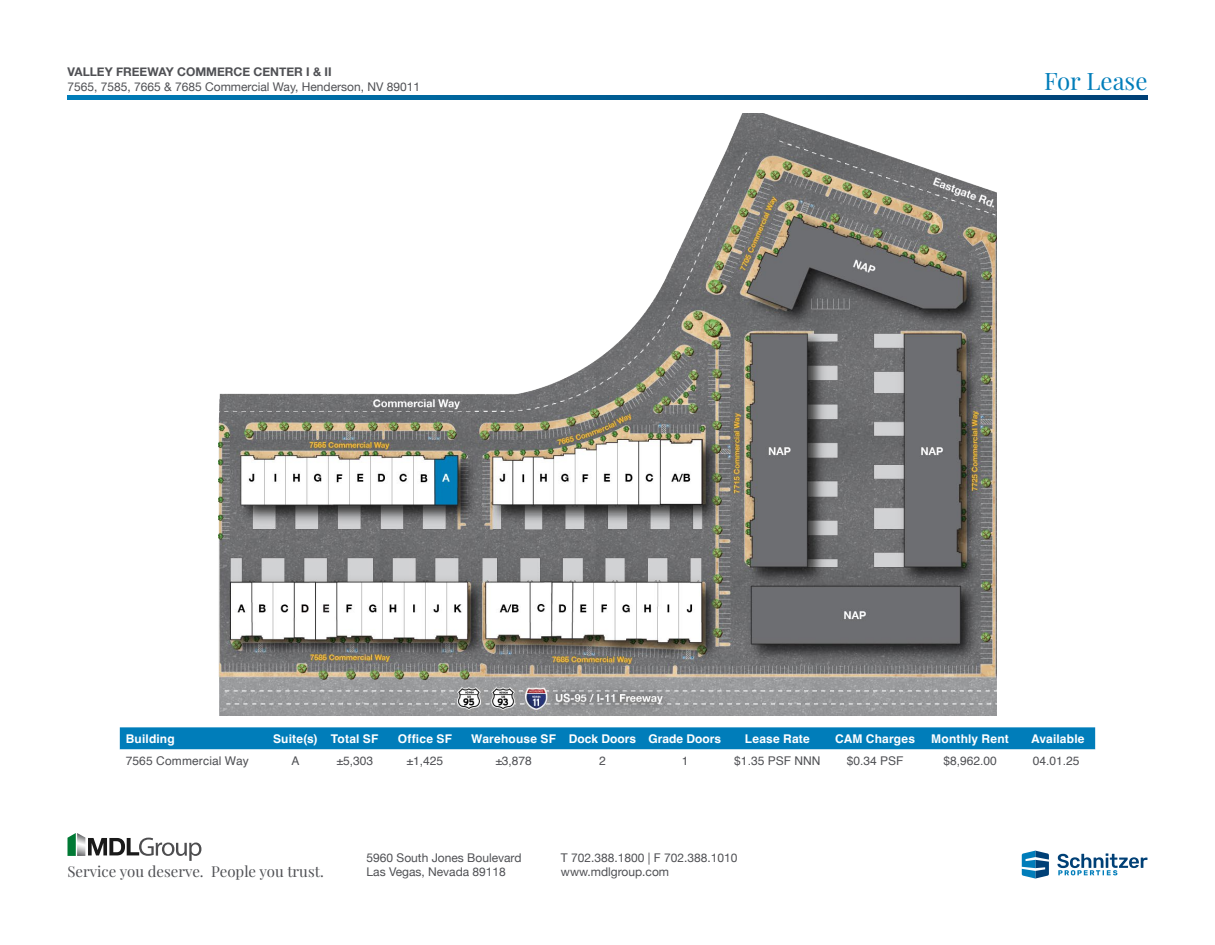
<style>
.page{position:relative;width:1215px;height:945px;background:#fff}
.page>*{position:absolute;margin:0;border:0;box-sizing:border-box;transform-origin:0 0}
.t1{font:24px "Playfair Display";color:#007dba}
.t2{font:15px "Playfair Display";color:#4f5054}
.t3{font:12px/14.4px "Helvetica Neue";color:#4f5054}
.t4{font:700 12px "Helvetica";letter-spacing:.015em;color:#fff}
.t5{font:12px "Helvetica";color:#4f5054}
.t6{font:700 12px "Helvetica Neue";color:#4f5054}
</style>
<div class="page">
<svg style="left:68px;top:95px;width:1080px;height:5px;background:#005d95"></svg>
<svg style="left:68px;top:833px;width:133px;height:28px"></svg>
<svg style="left:1057px;top:853px;width:90px;height:22px"></svg>
<svg style="left:1022px;top:851px;width:27px;height:28px"></svg>
<img style="left:219px;top:113px;width:777px;height:603px">
<svg style="left:120px;top:727px;width:975px;height:23px;background:#0c83bd"></svg>
<p class="t6" style="left:68px;top:63px;width:266px">VALLEY FREEWAY COMMERCE CENTER I &amp; II</p>
<p class="t3" style="left:68px;top:80px;width:354px">7565, 7585, 7665 &amp; 7685 Commercial Way, Henderson, NV 89011</p>
<h1 class="t1" style="left:1044px;top:63px;width:105px">For Lease</h1>
<p class="t4" style="left:126px;top:731px;width:50px">Building</p>
<p class="t4" style="left:273px;top:731px;width:107px">Suite(s) Total SF</p>
<p class="t4" style="left:398px;top:731px;width:56px">Office SF</p>
<p class="t4" style="left:471px;top:731px;width:252px">Warehouse SF Dock Doors Grade Doors</p>
<p class="t4" style="left:745px;top:731px;width:66px">Lease Rate</p>
<p class="t4" style="left:835px;top:731px;width:82px">CAM Charges</p>
<p class="t4" style="left:931px;top:731px;width:79px">Monthly Rent</p>
<p class="t4" style="left:1031px;top:731px;width:55px">Available</p>
<p class="t5" style="left:126px;top:751px;width:124px">7565 Commercial Way</p>
<p class="t5" style="left:292px;top:751px;width:10px">A</p>
<p class="t5" style="left:336px;top:751px;width:38px">±5,303</p>
<p class="t5" style="left:407px;top:751px;width:38px">±1,425</p>
<p class="t5" style="left:495px;top:751px;width:38px">±3,878</p>
<p class="t5" style="left:599px;top:751px;width:8px">2</p>
<p class="t5" style="left:682px;top:751px;width:8px">1</p>
<p class="t5" style="left:734px;top:751px;width:88px">$1.35 PSF NNN</p>
<p class="t5" style="left:847px;top:751px;width:58px">$0.34 PSF</p>
<p class="t5" style="left:943px;top:751px;width:55px">$8,962.00</p>
<p class="t5" style="left:1033px;top:751px;width:48px">04.01.25</p>
<p class="t3" style="left:367px;top:851px;width:156px">5960 South Jones Boulevard<br>Las Vegas, Nevada 89118</p>
<p class="t3" style="left:561px;top:851px;width:178px">T 702.388.1800 | F 702.388.1010</p>
<p class="t2" style="left:68px;top:860px;width:258px">Service you deserve. People you trust.</p>
<p class="t3" style="left:561px;top:865px;width:110px">www.mdlgroup.com</p>
</div>
